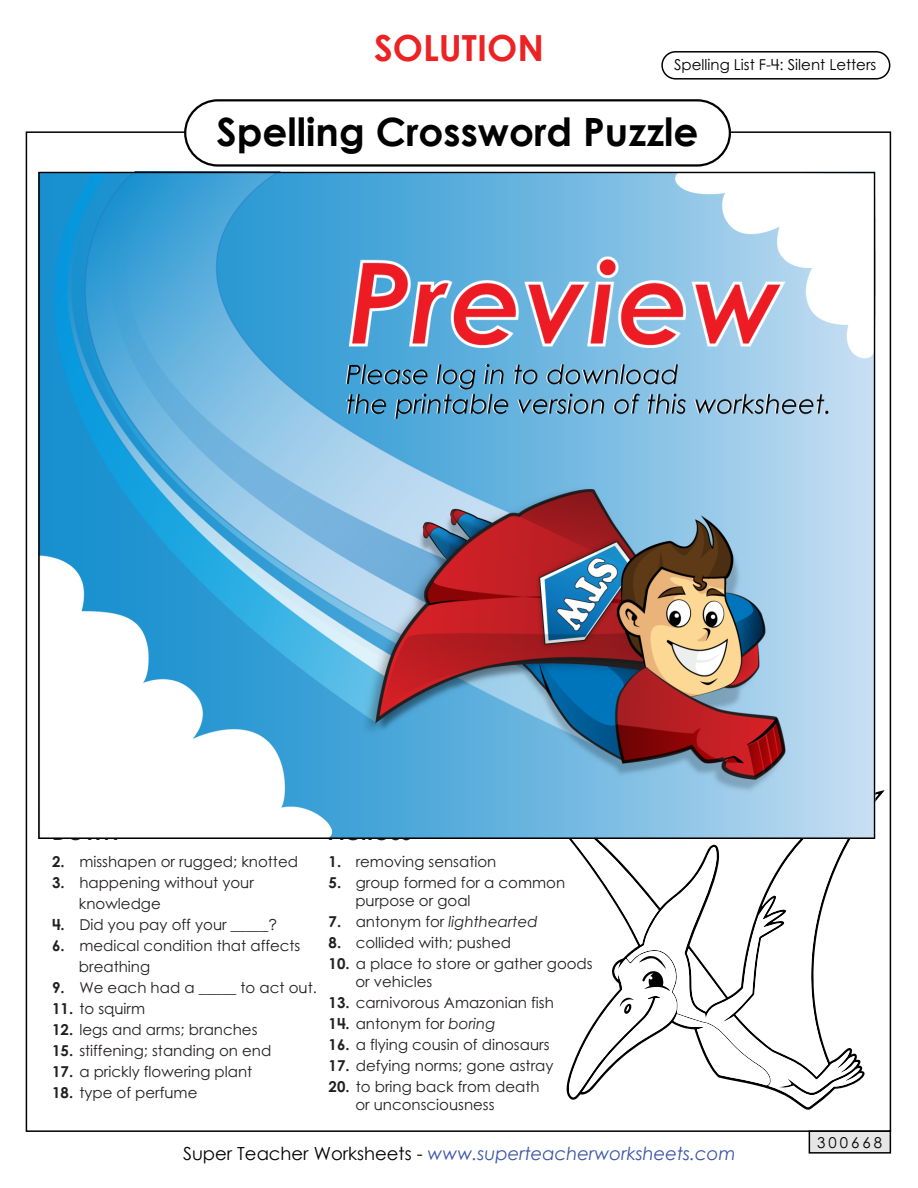
<style>
.page{position:relative;width:918px;height:1188px;background:#fff}
.page>*{position:absolute;margin:0;border:0;box-sizing:border-box;transform-origin:0 0}
.t1{font:700 39px "Century Gothic 2";color:#010101}
.t2{font:700 36px "Century Gothic 2";color:#ed2224}
.t3{font:700 21px "Century STW4";color:#231f20}
.t4{font:italic 18px "Century Gothic 2";color:#3a53a4}
.t5{font:15px/18px "Century STW4";color:#231f20}
.t6{font:15px "Century STW4";color:#000}
.t7{font:italic 15px "Century STW4";color:#231f20}
.t8{font:15px "Century STW4";letter-spacing:.2em;color:#010101}
.s1{font-weight:700}
.s2{font-weight:700;font-style:normal}
.s3{font-style:normal}
.s4{font-style:italic}
.s5{font-style:normal;color:#010101}
</style>
<div class="page">
<div style="left:809px;top:1130px;width:82px;height:24px;background:#e6e6e6;border:2px solid #010101"></div>
<div style="left:184px;top:99px;width:547px;height:68px;border:2px solid #010101;border-radius:33px"></div>
<svg style="left:539px;top:794px;width:339px;height:304px"></svg>
<div style="left:661px;top:51px;width:229px;height:29px;border:2px solid #000;border-radius:14px"></div>
<img style="left:38px;top:172px;width:838px;height:666px">
<h2 class="t2" style="left:374px;top:20px;width:171px">SOLUTION</h2>
<p class="t6" style="left:674px;top:54px;width:204px">Spelling List F-4: Silent Letters</p>
<h1 class="t1" style="left:217px;top:102px;width:484px">Spelling Crossword Puzzle</h1>
<h3 class="t3" style="left:52px;top:817px;width:68px">DOWN</h3>
<p class="t5" style="left:52px;top:853px;width:247px"><span class="s1">2.</span> misshapen or rugged; knotted</p>
<p class="t5" style="left:79px;top:872px;width:176px;line-height:21px;text-indent:-27px"><span class="s1">3.</span> happening without your knowledge</p>
<p class="t5" style="left:52px;top:916px;width:226px"><span class="s1">4.</span> Did you pay off your _____?</p>
<p class="t5" style="left:79px;top:935px;width:223px;line-height:21px;text-indent:-27px"><span class="s1">6.</span> medical condition that affects breathing</p>
<p class="t5" style="left:52px;top:979px;width:266px"><span class="s1">9.</span> We each had a _____ to act out.</p>
<p class="t5" style="left:52px;top:1000px;width:94px"><span class="s1">11.</span> to squirm</p>
<p class="t5" style="left:52px;top:1021px;width:207px"><span class="s1">12.</span> legs and arms; branches</p>
<p class="t5" style="left:52px;top:1042px;width:221px"><span class="s1">15.</span> stiffening; standing on end</p>
<p class="t5" style="left:52px;top:1063px;width:202px"><span class="s1">17.</span> a prickly flowering plant</p>
<p class="t5" style="left:52px;top:1084px;width:147px"><span class="s1">18.</span> type of perfume</p>
<h3 class="t3" style="left:329px;top:817px;width:85px">ACROSS</h3>
<p class="t5" style="left:329px;top:853px;width:169px"><span class="s1">1.</span> removing sensation</p>
<p class="t5" style="left:355px;top:874px;width:211px;text-indent:-27px"><span class="s1">5.</span> group formed for a common purpose or goal</p>
<p class="t7" style="left:329px;top:911px;width:211px"><span class="s2">7.</span> <span class="s3">antonym for</span> lighthearted</p>
<p class="t5" style="left:329px;top:934px;width:184px"><span class="s1">8.</span> collided with; pushed</p>
<p class="t5" style="left:355px;top:955px;width:239px;text-indent:-27px"><span class="s1">10.</span> a place to store or gather goods or vehicles</p>
<p class="t5" style="left:329px;top:994px;width:227px"><span class="s1">13.</span> carnivorous Amazonian fish</p>
<p class="t5" style="left:329px;top:1015px;width:168px"><span class="s1">14.</span> antonym for <span class="s4">boring</span></p>
<p class="t5" style="left:329px;top:1036px;width:222px"><span class="s1">16.</span> a flying cousin of dinosaurs</p>
<p class="t5" style="left:329px;top:1057px;width:226px"><span class="s1">17.</span> defying norms; gone astray</p>
<p class="t5" style="left:355px;top:1078px;width:186px;text-indent:-27px"><span class="s1">20.</span> to bring back from death or unconsciousness</p>
<p class="t4" style="left:183px;top:1141px;width:554px"><span class="s5">Super Teacher Worksheets -</span> www.superteacherworksheets.com</p>
<p class="t8" style="left:817px;top:1132px;width:66px">300668</p>
</div>
